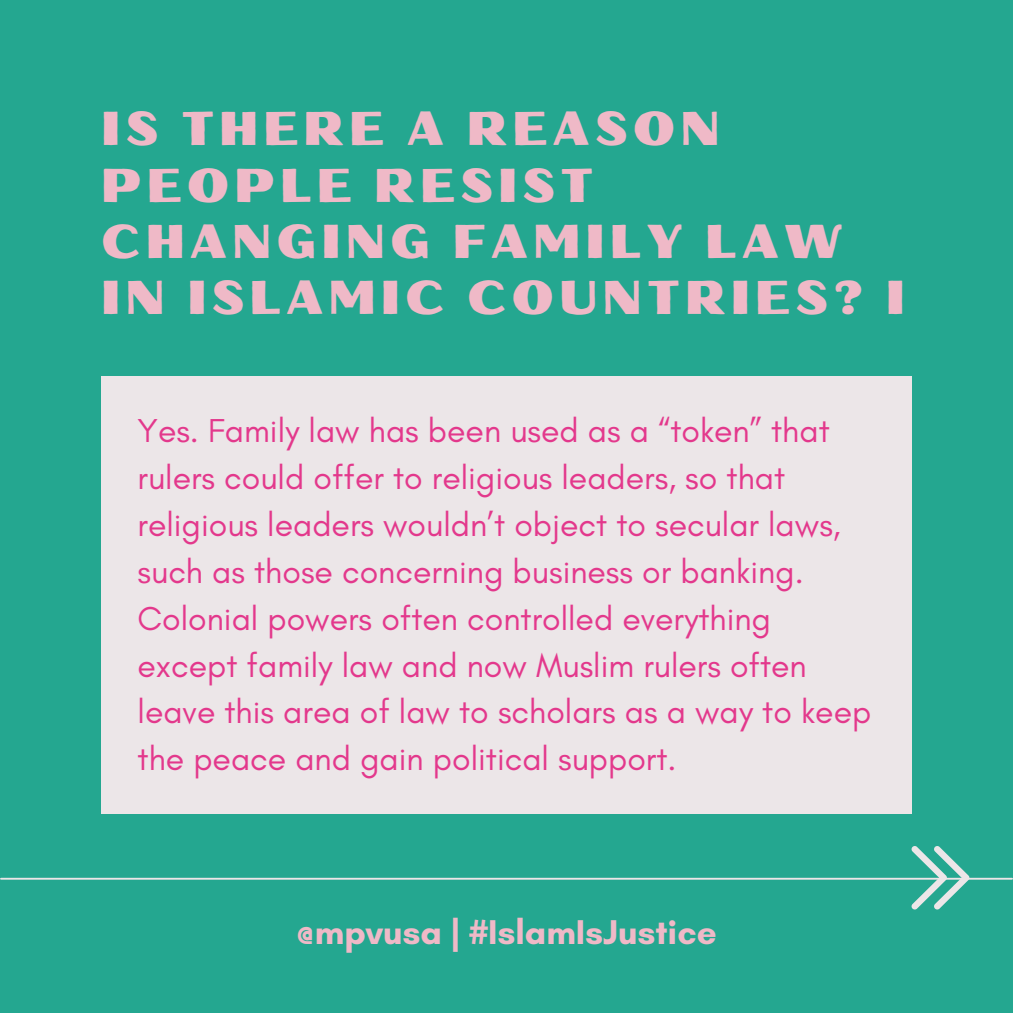
<style>
.page{position:relative;width:1013px;height:1013px;background:#fff}
.page>*{position:absolute;margin:0;border:0;box-sizing:border-box;transform-origin:0 0}
.t1{font:47.5px/56.2px "Oilvare Base";letter-spacing:.1em;color:#efb9c7}
.t2{font:700 35px "Glacial Indifference";color:#efb9c7}
.t3{font:33.75px/46.9px "Glacial Indifference";color:#e3388c}
</style>
<div class="page">
<div style="left:0;top:0;width:1012px;height:1012px;background:#24a790"></div>
<div style="left:101px;top:376px;width:810px;height:437px;background:#ece6e8"></div>
<hr style="left:1px;top:877px;width:1011px;height:2px;background:#ece6e8">
<svg style="left:911px;top:846px;width:58px;height:63px"></svg>
<p class="t1" style="left:101px;top:101px;width:805px">IS THERE A REASON<br>PEOPLE RESIST<br>CHANGING FAMILY LAW<br>IN ISLAMIC COUNTRIES? I</p>
<p class="t3" style="left:138px;top:407px;width:735px">Yes. Family law has been used as a “token” that rulers could offer to religious leaders, so that religious leaders wouldn’t object to secular laws, such as those concerning business or banking.<br>Colonial powers often controlled everything except family law and now Muslim rulers often leave this area of law to scholars as a way to keep the peace and gain political support.</p>
<p class="t2" style="left:296px;top:910px;width:422px">@mpvusa | #IslamIsJustice</p>
</div>
